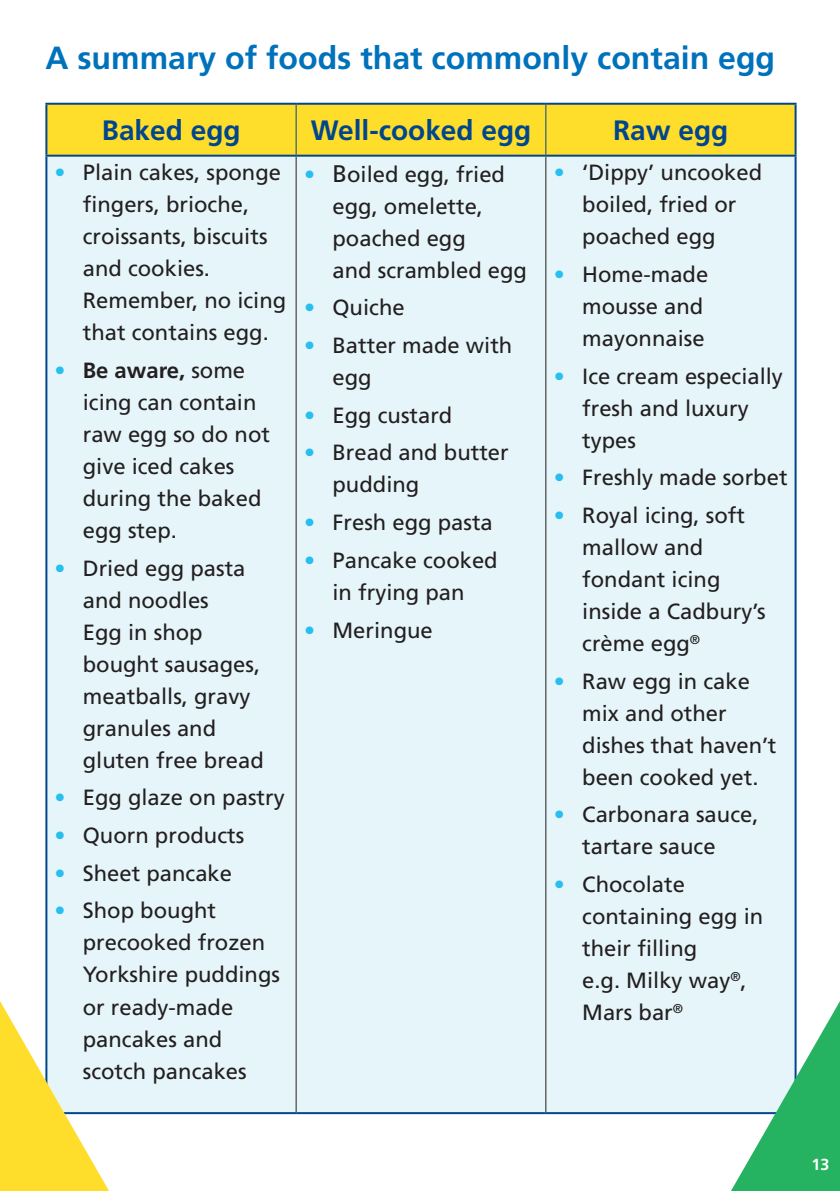
<style>
.page{position:relative;width:840px;height:1191px;background:#fff}
.page>*{position:absolute;margin:0;border:0;box-sizing:border-box;transform-origin:0 0}
.Large_title{font:700 32px "Frutiger LT Std";color:#0072bc}
.Bullet_points{font:700 28px "Frutiger LT Std";color:#01468c}
.t1{font:22px/32px "Frutiger LT Std";color:#231f20}
.t2{font:700 16px "Frutiger";color:#fff}
.s1{font-family:"Frutiger";color:#26bff0}
.s2{font-weight:700}
.s3{font-family:"Frutiger";font-size:24px}
</style>
<div class="page">
<div style="left:47px;top:105px;width:747px;height:50px;background:#ffdd2b"></div>
<div style="left:47px;top:157px;width:747px;height:955px;background:#e5f5f9"></div>
<hr style="left:45px;top:157px;width:2px;height:955px;background:#01468c">
<hr style="left:794px;top:157px;width:2px;height:955px;background:#01468c">
<hr style="left:45px;top:1112px;width:251px;height:2px;background:#01468c">
<hr style="left:296px;top:1112px;width:249px;height:2px;background:#01468c">
<hr style="left:545px;top:1112px;width:251px;height:2px;background:#01468c">
<hr style="left:295px;top:157px;width:1px;height:955px;background:#231f20">
<hr style="left:545px;top:157px;width:1px;height:955px;background:#231f20">
<hr style="left:45px;top:103px;width:251px;height:2px;background:#01468c">
<hr style="left:45px;top:105px;width:2px;height:50px;background:#01468c">
<hr style="left:296px;top:103px;width:249px;height:2px;background:#01468c">
<hr style="left:545px;top:103px;width:251px;height:2px;background:#01468c">
<hr style="left:794px;top:105px;width:2px;height:50px;background:#01468c">
<hr style="left:45px;top:155px;width:251px;height:2px;background:#01468c">
<hr style="left:296px;top:155px;width:249px;height:2px;background:#01468c">
<hr style="left:545px;top:155px;width:251px;height:2px;background:#01468c">
<hr style="left:295px;top:105px;width:1px;height:50px;background:#01468c">
<hr style="left:545px;top:105px;width:1px;height:50px;background:#01468c">
<svg style="left:730px;top:1001px;width:109px;height:190px"></svg>
<svg style="left:0;top:1001px;width:109px;height:190px"></svg>
<p class="Large_title" style="left:45px;top:39px;width:730px">A summary of foods that commonly contain egg</p>
<p class="Bullet_points" style="left:102px;top:114px;width:140px">Baked egg</p>
<p class="Bullet_points" style="left:310px;top:114px;width:222px">Well-cooked egg</p>
<p class="Bullet_points" style="left:612px;top:114px;width:117px">Raw egg</p>
<p class="t1" style="left:83px;top:157px;width:205px;text-indent:-28px"><span class="s1">•</span> Plain cakes, sponge fingers, brioche, croissants, biscuits and cookies.<br>Remember, no icing that contains egg.</p>
<p class="t1" style="left:83px;top:354px;width:189px;text-indent:-28px"><span class="s1">•</span> <span class="s2">Be aware,</span> some icing can contain raw egg so do not give iced cakes during the baked egg step.</p>
<p class="t1" style="left:83px;top:552px;width:182px;text-indent:-28px"><span class="s1">•</span> Dried egg pasta and noodles<br>Egg in shop bought sausages, meatballs, gravy granules and gluten free bread</p>
<p class="t1" style="left:54px;top:782px;width:232px"><span class="s1">•</span> Egg glaze on pastry</p>
<p class="t1" style="left:54px;top:819px;width:191px"><span class="s1">•</span> Quorn products</p>
<p class="t1" style="left:54px;top:857px;width:179px"><span class="s1">•</span> Sheet pancake</p>
<p class="t1" style="left:83px;top:895px;width:199px;text-indent:-28px"><span class="s1">•</span> Shop bought precooked frozen<br>Yorkshire puddings or ready-made pancakes and scotch pancakes</p>
<p class="t1" style="left:582px;top:157px;width:181px;text-indent:-28px"><span class="s1">•</span> ‘Dippy’ uncooked boiled, fried or poached egg</p>
<p class="t1" style="left:582px;top:258px;width:127px;text-indent:-28px"><span class="s1">•</span> Home-made mousse and mayonnaise</p>
<p class="t1" style="left:582px;top:360px;width:202px;text-indent:-28px"><span class="s1">•</span> Ice cream especially fresh and luxury types</p>
<p class="t1" style="left:553px;top:462px;width:235px"><span class="s1">•</span> Freshly made sorbet</p>
<p class="t1" style="left:582px;top:499px;width:185px;text-indent:-28px"><span class="s1">•</span> Royal icing, soft mallow and fondant icing inside a Cadbury’s crème egg<sup>®</sup></p>
<p class="t1" style="left:582px;top:665px;width:195px;text-indent:-28px"><span class="s1">•</span> Raw egg in cake mix and other dishes that haven’t been cooked yet.</p>
<p class="t1" style="left:582px;top:799px;width:178px;text-indent:-28px"><span class="s1">•</span> Carbonara sauce, tartare sauce</p>
<p class="t1" style="left:582px;top:868px;width:182px;text-indent:-28px"><span class="s1">•</span> Chocolate containing egg in their filling<br>e.g. Milky way<sup>®</sup>,<br>Mars bar<sup>®</sup></p>
<p class="t1" style="left:332px;top:158px;width:196px;text-indent:-28px"><span class="s1">•</span> <span class="s3">B</span>oiled egg, fried egg, omelette, poached egg<br>and scrambled egg</p>
<p class="t1" style="left:304px;top:292px;width:102px"><span class="s1">•</span> Quiche</p>
<p class="t1" style="left:332px;top:329px;width:181px;text-indent:-28px"><span class="s1">•</span> Batter made with egg</p>
<p class="t1" style="left:304px;top:399px;width:150px"><span class="s1">•</span> Egg custard</p>
<p class="t1" style="left:332px;top:437px;width:178px;text-indent:-28px"><span class="s1">•</span> Bread and butter pudding</p>
<p class="t1" style="left:304px;top:506px;width:190px"><span class="s1">•</span> Fresh egg pasta</p>
<p class="t1" style="left:304px;top:544px;width:195px;text-align:center"><span class="s1">•</span> Pancake cooked in frying pan</p>
<p class="t1" style="left:304px;top:614px;width:130px"><span class="s1">•</span> Meringue</p>
<p class="t2" style="left:811px;top:1154px;width:19px">13</p>
</div>
